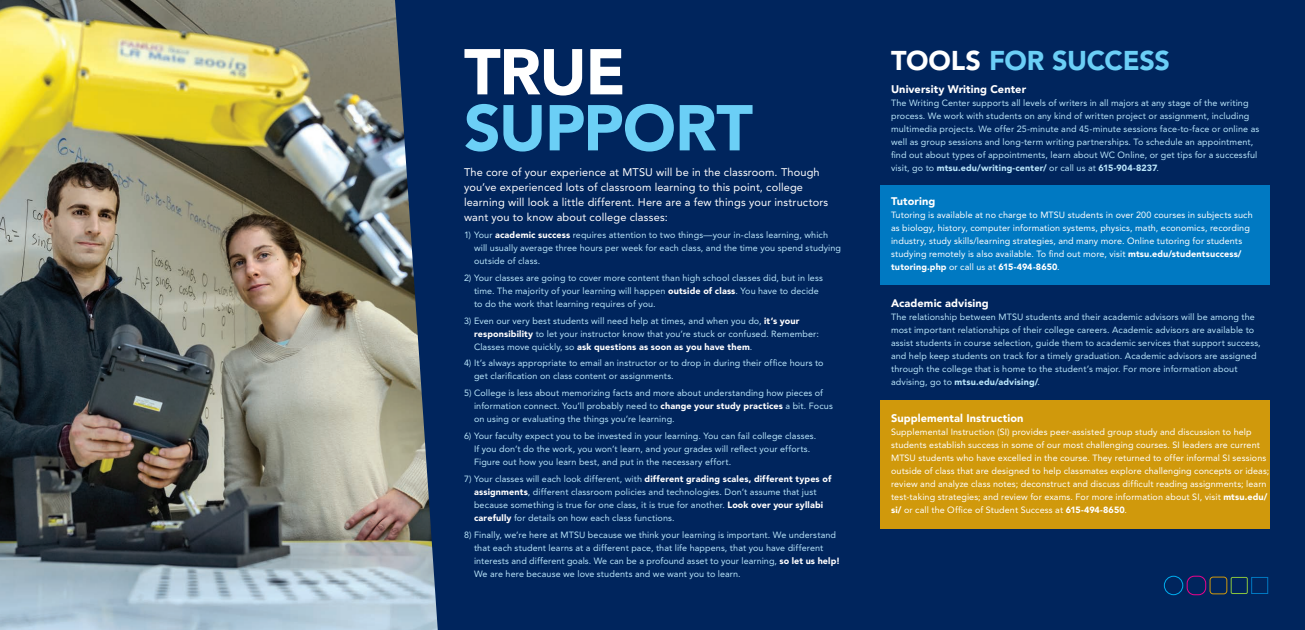
<style>
.page{position:relative;width:1305px;height:630px;background:#00255d}
.page>*{position:absolute;margin:0;border:0;box-sizing:border-box;transform-origin:0 0}
.t1{font:900 64px "Avenir LT Pro";letter-spacing:-.015em;color:#6bcff6}
.t2{font:900 64px "Avenir LT Pro";color:#fff}
.t3{font:900 27px "Avenir LT Pro";letter-spacing:-.015em;color:#6bcff6}
.t4{font:11px/15px "Avenir LT Std";letter-spacing:.015em;color:#fff}
.t5{font:900 11px "Avenir LT Std";letter-spacing:.01em;color:#fff}
.t6{font:9px/13px "Avenir LT Std";letter-spacing:.01em;color:#b9e5fa}
.t7{font:9px/13px "Avenir LT Std";letter-spacing:.01em;color:#fff}
.s1{font-weight:900;color:#fff}
.s2{color:#fff}
.s3{font-weight:900}
</style>
<div class="page">
<div style="left:880px;top:185px;width:390px;height:100px;background:#0079c2"></div>
<div style="left:880px;top:401px;width:390px;height:128px;background:#d0990c"></div>
<img style="left:0;top:0;width:438px;height:630px">
<div style="left:1251px;top:577px;width:17px;height:17px;border:1px solid #0079c2"></div>
<div style="left:1231px;top:577px;width:17px;height:17px;border:1px solid #8bc63e"></div>
<div style="left:1210px;top:577px;width:17px;height:17px;border:1px solid #d0990c;border-radius:3px"></div>
<div style="left:1187px;top:576px;width:19px;height:19px;border:1px solid #ed028c;border-radius:7px"></div>
<div style="left:1164px;top:576px;width:19px;height:19px;border:1px solid #00aeef;border-radius:50%"></div>
<h1 class="t2" style="left:464px;top:33px;width:163px">TRUE</h1>
<h1 class="t1" style="left:464px;top:89px;width:290px">SUPPORT</h1>
<p class="t4" style="left:464px;top:165px;width:366px">The core of your experience at MTSU will be in the classroom. Though you’ve experienced lots of classroom learning to this point, college learning will look a little different. Here are a few things your instructors want you to know about college classes:</p>
<p class="t6" style="left:474px;top:228px;width:369px;text-indent:-10px">1) Your <span class="s1">academic success</span> requires attention to two things—your in-class learning, which will usually average three hours per week for each class, and the time you spend studying outside of class.</p>
<p class="t6" style="left:474px;top:271px;width:350px;text-indent:-10px">2) Your classes are going to cover more content than high school classes did, but in less time. The majority of your learning will happen <span class="s1">outside of class</span>. You have to decide to do the work that learning requires of you.</p>
<p class="t6" style="left:474px;top:314px;width:347px;text-indent:-10px">3) Even our very best students will need help at times, and when you do, <span class="s1">it’s your responsibility</span> to let your instructor know that you’re stuck or confused. Remember:<br>Classes move quickly, so <span class="s1">ask questions as soon as you have them</span>.</p>
<p class="t6" style="left:474px;top:357px;width:351px;text-indent:-10px">4) It’s always appropriate to email an instructor or to drop in during their office hours to get clarification on class content or assignments.</p>
<p class="t6" style="left:474px;top:387px;width:360px;text-indent:-10px">5) College is less about memorizing facts and more about understanding how pieces of information connect. You’ll probably need to <span class="s1">change your study practices</span> a bit. Focus on using or evaluating the things you’re learning.</p>
<p class="t6" style="left:474px;top:430px;width:344px;text-indent:-10px">6) Your faculty expect you to be invested in your learning. You can fail college classes.<br>If you don’t do the work, you won’t learn, and your grades will reflect your efforts.<br>Figure out how you learn best, and put in the necessary effort.</p>
<p class="t6" style="left:474px;top:473px;width:359px;text-indent:-10px">7) Your classes will each look different, with <span class="s1">different grading scales, different types of assignments</span>, different classroom policies and technologies. Don’t assume that just because something is true for one class, it is true for another. <span class="s1">Look over your syllabi carefully</span> for details on how each class functions.</p>
<p class="t6" style="left:474px;top:529px;width:368px;text-indent:-10px">8) Finally, we’re here at MTSU because we think your learning is important. We understand that each student learns at a different pace, that life happens, that you have different interests and different goals. We can be a profound asset to your learning, <span class="s1">so let us help!<br></span>We are here because we love students and we want you to learn.</p>
<h2 class="t3" style="left:891px;top:45px;width:280px"><span class="s2">TOOLS</span> FOR SUCCESS</h2>
<p class="t5" style="left:891px;top:83px;width:137px">University Writing Center</p>
<p class="t6" style="left:891px;top:97px;width:370px">The Writing Center supports all levels of writers in all majors at any stage of the writing process. We work with students on any kind of written project or assignment, including multimedia projects. We offer 25-minute and 45-minute sessions face-to-face or online as well as group sessions and long-term writing partnerships. To schedule an appointment, find out about types of appointments, learn about WC Online, or get tips for a successful visit, go to <span class="s3">mtsu.edu/writing-center/</span> or call us at <span class="s3">615-904-8237</span>.</p>
<p class="t5" style="left:891px;top:195px;width:46px">Tutoring</p>
<p class="t7" style="left:891px;top:209px;width:363px">Tutoring is available at no charge to MTSU students in over 200 courses in subjects such as biology, history, computer information systems, physics, math, economics, recording industry, study skills/learning strategies, and many more. Online tutoring for students studying remotely is also available. To find out more, visit <span class="s3">mtsu.edu/studentsuccess/ tutoring.php</span> or call us at <span class="s3">615-494-8650</span>.</p>
<p class="t5" style="left:891px;top:297px;width:99px">Academic advising</p>
<p class="t6" style="left:891px;top:310px;width:371px">The relationship between MTSU students and their academic advisors will be among the most important relationships of their college careers. Academic advisors are available to assist students in course selection, guide them to academic services that support success, and help keep students on track for a timely graduation. Academic advisors are assigned through the college that is home to the student’s major. For more information about advising, go to <span class="s3">mtsu.edu/advising/</span>.</p>
<p class="t5" style="left:891px;top:411px;width:134px">Supplemental Instruction</p>
<p class="t7" style="left:891px;top:425px;width:380px">Supplemental Instruction (SI) provides peer-assisted group study and discussion to help students establish success in some of our most challenging courses. SI leaders are current MTSU students who have excelled in the course. They returned to offer informal SI sessions outside of class that are designed to help classmates explore challenging concepts or ideas; review and analyze class notes; deconstruct and discuss difficult reading assignments; learn test-taking strategies; and review for exams. For more information about SI, visit <span class="s3">mtsu.edu/ si/</span> or call the Office of Student Success at <span class="s3">615-494-8650</span>.</p>
</div>
